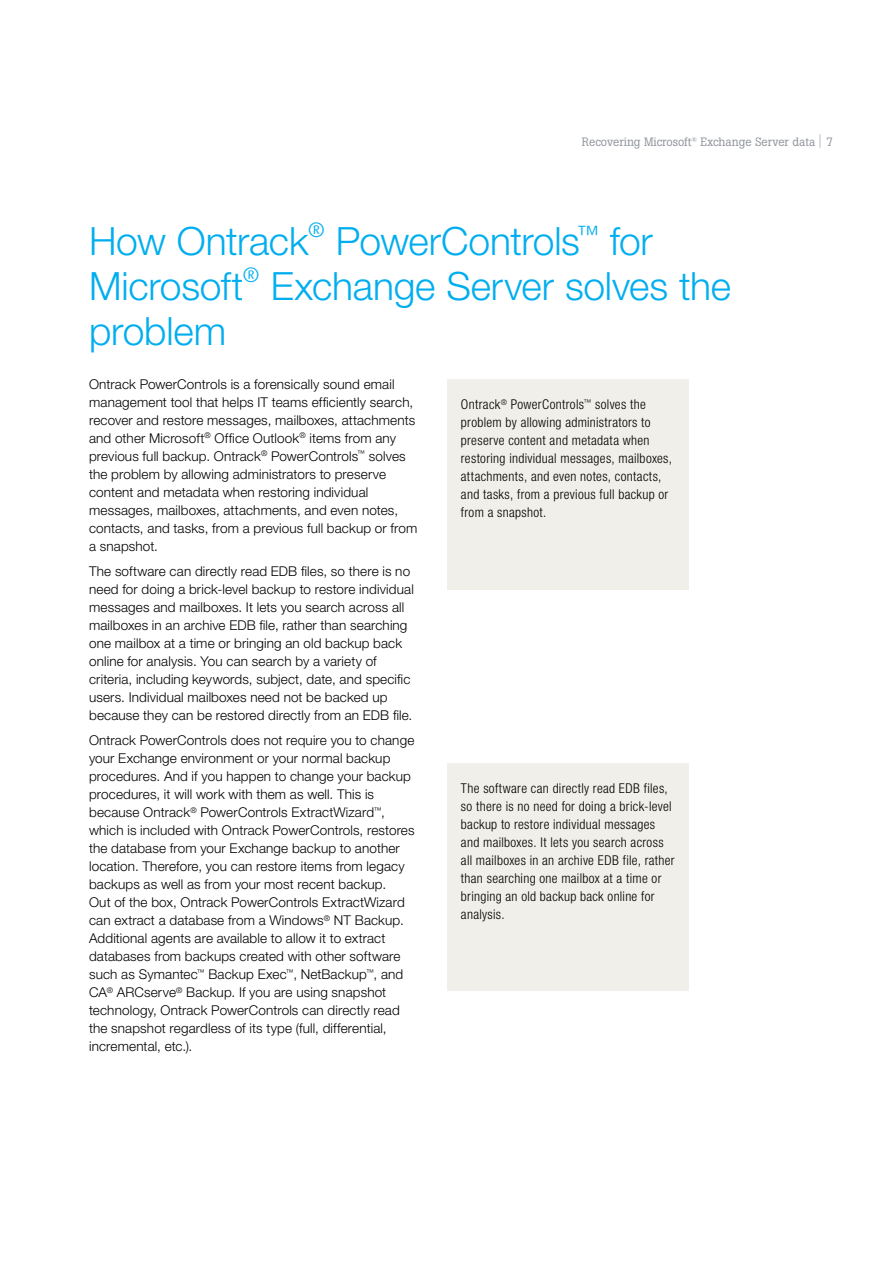
<style>
.page{position:relative;width:893px;height:1263px;background:#fff}
.page>*{position:absolute;margin:0;border:0;box-sizing:border-box;transform-origin:0 0}
.t1{font:300 39px "Helvetica Neue LT Std";letter-spacing:-.005em;color:#00aeef}
.t2{font:21px "Dax OT";color:#00aeef}
.t3{font:300 13.5px/18px "Helvetica Neue LT Std";letter-spacing:.01em;color:#000}
.t4{font:300 condensed 13.5px/18px "Helvetica Neue LT Std";letter-spacing:.025em;color:#000}
.t5{font:12px "Boton BQ";color:#91969d}
.s1{font-weight:300;font-size:15px}
</style>
<div class="page">
<div style="left:447px;top:379px;width:242px;height:210px;background:#f1efe9"></div>
<div style="left:447px;top:763px;width:242px;height:227px;background:#f1efe9"></div>
<p class="t5" style="left:582px;top:135px;width:253px">Recovering Microsoft<sup>®</sup> Exchange Server data <span class="s1">|</span> 7</p>
<h1 class="t1" style="left:89px;top:217px;width:221px">How Ontrack</h1>
<h2 class="t2" style="left:308px;top:216px;width:19px">®</h2>
<h1 class="t1" style="left:336px;top:217px;width:318px">PowerControls<sup>™</sup> for</h1>
<h1 class="t1" style="left:89px;top:262px;width:156px">Microsoft</h1>
<h2 class="t2" style="left:243px;top:261px;width:19px">®</h2>
<h1 class="t1" style="left:271px;top:262px;width:462px">Exchange Server solves the</h1>
<h1 class="t1" style="left:89px;top:307px;width:139px">problem</h1>
<p class="t3" style="left:89px;top:375px;width:330px">Ontrack PowerControls is a forensically sound email management tool that helps IT teams efficiently search, recover and restore messages, mailboxes, attachments and other Microsoft<sup>®</sup> Office Outlook<sup>®</sup> items from any previous full backup. Ontrack<sup>®</sup> PowerControls<sup>™</sup> solves the problem by allowing administrators to preserve content and metadata when restoring individual messages, mailboxes, attachments, and even notes, contacts, and tasks, from a previous full backup or from a snapshot.</p>
<p class="t3" style="left:89px;top:562px;width:326px">The software can directly read EDB files, so there is no need for doing a brick-level backup to restore individual messages and mailboxes. It lets you search across all mailboxes in an archive EDB file, rather than searching one mailbox at a time or bringing an old backup back online for analysis. You can search by a variety of criteria, including keywords, subject, date, and specific users. Individual mailboxes need not be backed up because they can be restored directly from an EDB file.</p>
<p class="t3" style="left:89px;top:731px;width:327px">Ontrack PowerControls does not require you to change your Exchange environment or your normal backup procedures. And if you happen to change your backup procedures, it will work with them as well. This is because Ontrack<sup>®</sup> PowerControls ExtractWizard<sup>™</sup>, which is included with Ontrack PowerControls, restores the database from your Exchange backup to another location. Therefore, you can restore items from legacy backups as well as from your most recent backup.<br>Out of the box, Ontrack PowerControls ExtractWizard can extract a database from a Windows<sup>®</sup> NT Backup.<br>Additional agents are available to allow it to extract databases from backups created with other software such as Symantec<sup>™</sup> Backup Exec<sup>™</sup>, NetBackup<sup>™</sup>, and CA<sup>®</sup> ARCserve<sup>®</sup> Backup. If you are using snapshot technology, Ontrack PowerControls can directly read the snapshot regardless of its type (full, differential, incremental, etc.).</p>
<p class="t4" style="left:461px;top:395px;width:213px">Ontrack<sup>®</sup> PowerControls<sup>™</sup> solves the problem by allowing administrators to preserve content and metadata when restoring individual messages, mailboxes, attachments, and even notes, contacts, and tasks, from a previous full backup or from a snapshot.</p>
<p class="t4" style="left:461px;top:779px;width:215px">The software can directly read EDB files, so there is no need for doing a brick-level backup to restore individual messages and mailboxes. It lets you search across all mailboxes in an archive EDB file, rather than searching one mailbox at a time or bringing an old backup back online for analysis.</p>
</div>
